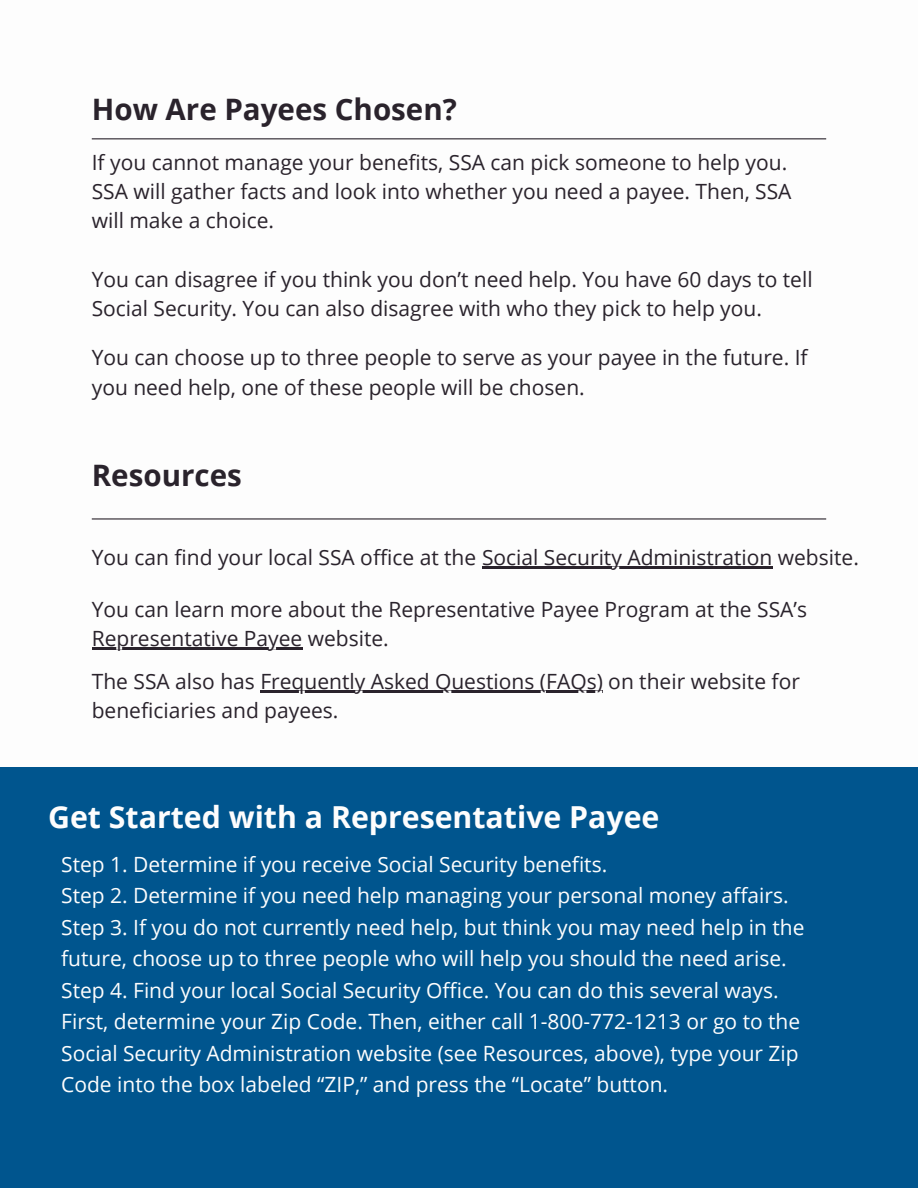
<style>
.page{position:relative;width:918px;height:1188px;background:#fff}
.page>*{position:absolute;margin:0;border:0;box-sizing:border-box;transform-origin:0 0}
.t1{font:700 30.3px "Open Sans";color:#fdfdfd}
.t2{font:700 29.55px "Open Sans";color:#2a232c}
.t3{font:21px/29.2px "Open Sans";color:#2a232c}
.t4{font:21px/31.5px "Open Sans";color:#fdfdfd}
</style>
<div class="page">
<div style="left:0;top:767px;width:918px;height:421px;background:#00558e"></div>
<hr style="left:92px;top:518px;width:734px;height:2px;background:#2a232c">
<hr style="left:92px;top:138px;width:734px;height:1px;background:#2a232c">
<hr style="left:482px;top:567px;width:291px;height:2px;background:#2a232c">
<hr style="left:92px;top:647px;width:210px;height:2px;background:#2a232c">
<hr style="left:260px;top:691px;width:286px;height:2px;background:#2a232c">
<hr style="left:546px;top:691px;width:57px;height:2px;background:#2a232c">
<p class="t2" style="left:92px;top:89px;width:367px">How Are Payees Chosen?</p>
<h1 class="t3" style="left:92px;top:147px;width:701px">If you cannot manage your benefits, SSA can pick someone to help you.<br>SSA will gather facts and look into whether you need a payee. Then, SSA will make a choice.</h1>
<p class="t3" style="left:92px;top:264px;width:722px">You can disagree if you think you don’t need help. You have 60 days to tell<br>Social Security. You can also disagree with who they pick to help you.</p>
<p class="t3" style="left:92px;top:343px;width:717px">You can choose up to three people to serve as your payee in the future. If you need help, one of these people will be chosen.</p>
<p class="t2" style="left:92px;top:455px;width:152px">Resources</p>
<p class="t3" style="left:92px;top:543px;width:769px">You can find your local SSA office at the Social Security Administration website.</p>
<p class="t3" style="left:92px;top:594px;width:717px">You can learn more about the Representative Payee Program at the SSA’s</p>
<h1 class="t3" style="left:92px;top:616px;width:710px;line-height:43.5px">Representative Payee website.<br>The SSA also has Frequently Asked Questions (FAQs) on their website for</h1>
<p class="t3" style="left:92px;top:696px;width:248px">beneficiaries and payees.</p>
<h1 class="t1" style="left:48px;top:795px;width:613px">Get Started with a Representative Payee</h1>
<p class="t4" style="left:61px;top:848px;width:548px">Step 1. Determine if you receive Social Security benefits.</p>
<p class="t4" style="left:61px;top:879px;width:745px">Step 2. Determine if you need help managing your personal money affairs.<br>Step 3. If you do not currently need help, but think you may need help in the future, choose up to three people who will help you should the need arise.<br>Step 4. Find your local Social Security Office. You can do this several ways.<br>First, determine your Zip Code. Then, either call 1-800-772-1213 or go to the Social Security Administration website (see Resources, above), type your Zip Code into the box labeled “ZIP,” and press the “Locate” button.</p>
</div>
